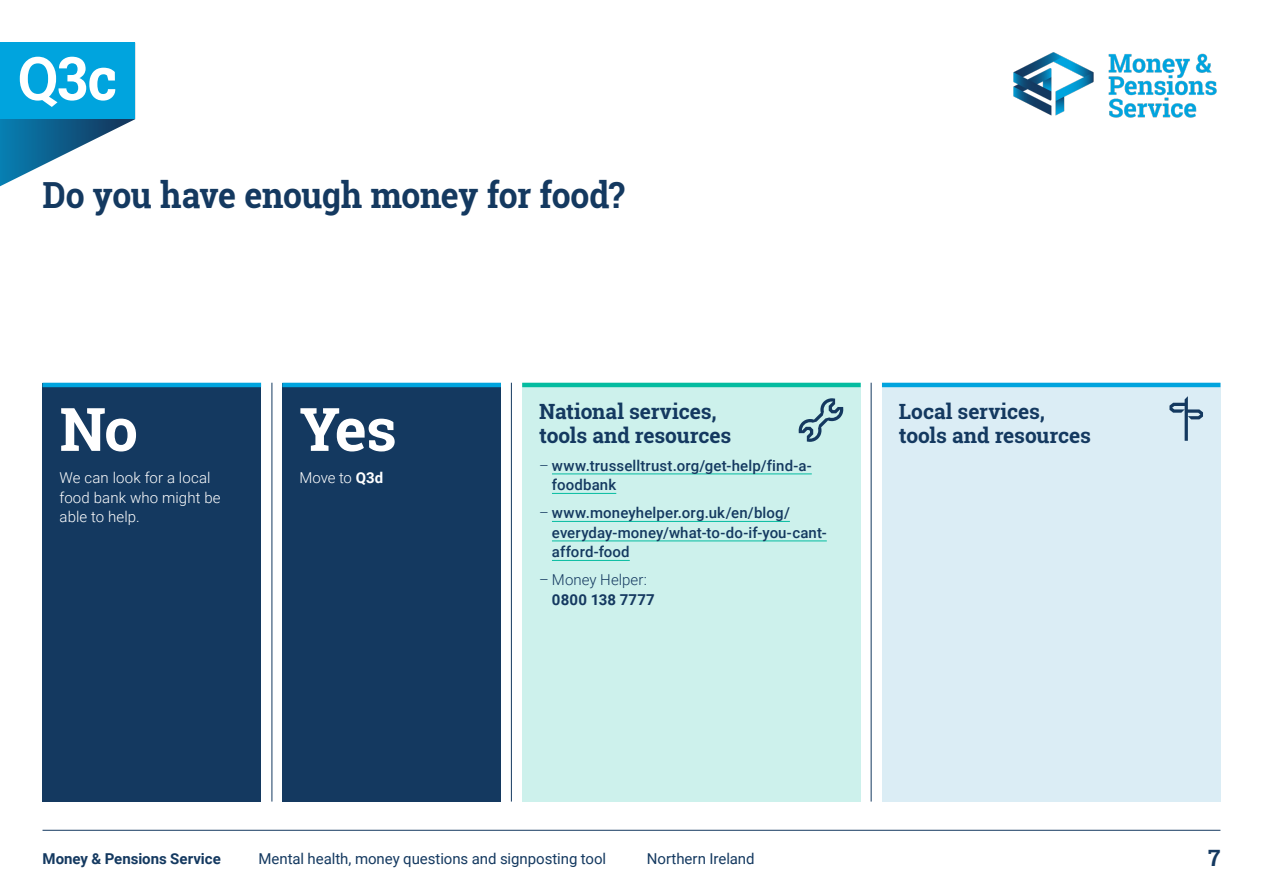
<style>
.page{position:relative;width:1263px;height:893px;background:#fff}
.page>*{position:absolute;margin:0;border:0;box-sizing:border-box;transform-origin:0 0}
.Yes_No_50_43pt{font:700 60px "Roboto Slab";letter-spacing:-.02em;color:#fff}
.Yes_No_50_43pt-2{font:700 60px "Roboto Slab";letter-spacing:-.02em;color:#fff;scale:.94 1}
.Question_30_35pt{font:700 36px "Roboto Slab";letter-spacing:-.015em;color:#143960;scale:.94 1}
.t1{font:700 22.5px "Roboto Slab";color:#143960}
.Resource_heading_14{font:700 21px/24px "Roboto Slab";letter-spacing:-.005em;color:#143960}
.t2{font:500 15px/19.5px "Roboto";letter-spacing:.01em;color:#143960}
.t3{font:15px "Roboto";letter-spacing:-.005em;color:#143960}
.Answer_copy_12_15pt{font:300 15px/19.5px "Roboto";letter-spacing:.01em;color:#fff}
.t4{font:300 15px/19.5px "Roboto";letter-spacing:.005em;color:#143960}
.t5{font:700 15px "Roboto";letter-spacing:-.005em;color:#143960}
.s1{font-weight:700}
.s2{font-weight:300}
</style>
<div class="page">
<svg style="left:0;top:119px;width:135px;height:68px"></svg>
<div style="left:0;top:43px;width:135px;height:76px;background:#00a4de"></div>
<img style="left:1013px;top:52px;width:204px;height:66px">
<div style="left:43px;top:383px;width:218px;height:418px;background:#143960"></div>
<hr style="left:272px;top:383px;width:1px;height:418px;background:#143960">
<hr style="left:511px;top:383px;width:1px;height:418px;background:#143960">
<div style="left:282px;top:383px;width:219px;height:418px;background:#143960"></div>
<div style="left:522px;top:383px;width:339px;height:418px;background:#cdf1ec"></div>
<hr style="left:552px;top:473px;width:260px;height:1px;background:#04bca0">
<hr style="left:552px;top:493px;width:64px;height:1px;background:#04bca0">
<hr style="left:552px;top:521px;width:238px;height:1px;background:#04bca0">
<hr style="left:552px;top:541px;width:275px;height:1px;background:#04bca0">
<hr style="left:552px;top:560px;width:78px;height:1px;background:#04bca0">
<svg style="left:799px;top:398px;width:44px;height:44px"></svg>
<div style="left:882px;top:383px;width:338px;height:418px;background:#dbedf5"></div>
<svg style="left:1169px;top:396px;width:34px;height:45px"></svg>
<hr style="left:43px;top:383px;width:218px;height:4px;background:#00a4de">
<hr style="left:282px;top:383px;width:219px;height:4px;background:#00a4de">
<hr style="left:522px;top:383px;width:339px;height:4px;background:#04bca0">
<hr style="left:882px;top:383px;width:338px;height:4px;background:#00a4de">
<hr style="left:871px;top:383px;width:1px;height:418px;background:#143960">
<hr style="left:43px;top:830px;width:1177px;height:1px;background:#143960">
<p class="Yes_No_50_43pt-2" style="left:18px;top:37px;width:107px">Q3c</p>
<p class="Question_30_35pt" style="left:43px;top:171px;width:621px">Do you have enough money for food?</p>
<p class="Yes_No_50_43pt" style="left:60px;top:388px;width:80px">No</p>
<p class="Answer_copy_12_15pt" style="left:60px;top:467px;width:163px">We can look for a local food bank who might be able to help.</p>
<p class="Yes_No_50_43pt" style="left:299px;top:388px;width:99px">Yes</p>
<p class="Answer_copy_12_15pt" style="left:299px;top:467px;width:85px">Move to <span class="s1">Q3d</span></p>
<p class="Resource_heading_14" style="left:539px;top:399px;width:193px">National services, tools and resources</p>
<p class="t2" style="left:552px;top:455px;width:261px;text-indent:-13px"><span class="s2">–</span> www.trusselltrust.org/get-help/find-a&shy;foodbank</p>
<p class="t2" style="left:552px;top:503px;width:276px;text-indent:-13px"><span class="s2">–</span> www.moneyhelper.org.uk/en/blog/ everyday-money/what-to-do-if-you-cant&shy;afford-food</p>
<p class="t4" style="left:552px;top:570px;width:104px;text-indent:-13px">– Money Helper:<br><span class="s1">0800 138 7777</span></p>
<p class="Resource_heading_14" style="left:899px;top:399px;width:147px">Local services,</p>
<p class="Resource_heading_14" style="left:899px;top:423px;width:193px">tools and resources</p>
<p class="t5" style="left:43px;top:848px;width:180px">Money &amp; Pensions Service</p>
<p class="t3" style="left:258px;top:848px;width:349px">Mental health, money questions and signposting tool</p>
<p class="t3" style="left:647px;top:848px;width:109px">Northern Ireland</p>
<h3 class="t1" style="left:1208px;top:843px;width:14px">7</h3>
</div>
